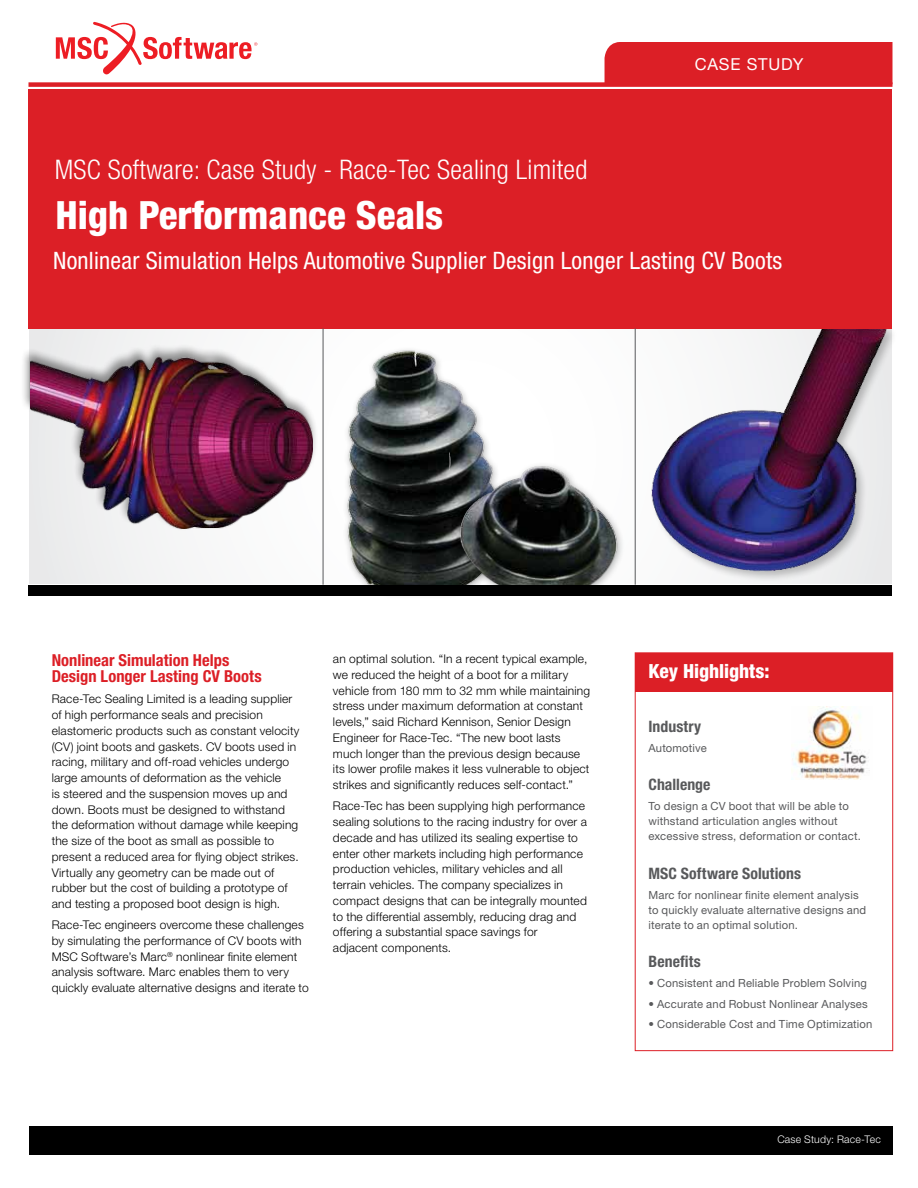
<style>
.page{position:relative;width:918px;height:1188px;background:#fff}
.page>*{position:absolute;margin:0;border:0;box-sizing:border-box;transform-origin:0 0}
.t1{font:800 condensed 39px "Helvetica Neue LT Pro";color:#fff}
.t2{font:300 condensed 27px "Helvetica Neue LT Pro";letter-spacing:.01em;color:#fff}
.t3{font:condensed 24px "Helvetica Neue LT Pro";letter-spacing:.01em;color:#fff}
.t4{font:800 condensed 19.5px "Helvetica Neue LT Pro";letter-spacing:-.005em;color:#fff}
.t5{font:700 condensed 16.5px/15.8px "Helvetica Neue LT Pro";color:#dc1f26}
.t6{font:16.5px "Helvetica Neue LT Pro";letter-spacing:.045em;color:#fff}
.t7{font:700 condensed 15.75px "Helvetica Neue LT Pro";letter-spacing:.005em;color:#58595b}
.t8{font:300 12px/15.8px "Helvetica Neue LT Pro";letter-spacing:.015em;color:#000}
.t9{font:11.25px/15px "Helvetica Neue LT Pro";letter-spacing:.015em;color:#58595b}
.t10{font:300 10.5px "Helvetica Neue LT Pro";letter-spacing:.02em;color:#fff}
</style>
<div class="page">
<svg style="left:56px;top:21px;width:201px;height:54px"></svg>
<svg style="left:29px;top:328px;width:863px;height:256px"></svg>
<div style="left:28px;top:82px;width:864px;height:5px;background:#dc1f26"></div>
<div style="left:605px;top:42px;width:287px;height:40px;background:#dc1f26"></div>
<div style="left:635px;top:653px;width:258px;height:39px;background:#dc1f26"></div>
<div style="left:635px;top:653px;width:258px;height:398px;border:1px solid #dc1f26"></div>
<div style="left:29px;top:1126px;width:864px;height:29px;background:#000"></div>
<img style="left:793px;top:706px;width:77px;height:74px">
<div style="left:650px;top:324px;width:247px;height:258px;background:#000;opacity:.25"></div>
<img style="left:625px;top:328px;width:263px;height:251px">
<div style="left:20px;top:343px;width:298px;height:187px;background:#000;opacity:.43"></div>
<img style="left:30px;top:328px;width:282px;height:201px">
<div style="left:28px;top:89px;width:864px;height:239px;background:#dc1f26"></div>
<hr style="left:323px;top:328px;width:1px;height:257px;background:#58595b">
<hr style="left:635px;top:328px;width:1px;height:257px;background:#58595b">
<img style="left:325px;top:344px;width:181px;height:241px">
<div style="left:444px;top:450px;width:181px;height:145px;background:#000;opacity:.32"></div>
<img style="left:450px;top:435px;width:190px;height:150px">
<div style="left:28px;top:585px;width:864px;height:11px;background:#000"></div>
<h3 class="t6" style="left:695px;top:54px;width:110px">CASE STUDY</h3>
<h2 class="t2" style="left:55px;top:154px;width:534px">MSC Software: Case Study - Race-Tec Sealing Limited</h2>
<h1 class="t1" style="left:55px;top:191px;width:389px">High Performance Seals</h1>
<h3 class="t3" style="left:53px;top:246px;width:731px">Nonlinear Simulation Helps Automotive Supplier Design Longer Lasting CV Boots</h3>
<h3 class="t5" style="left:52px;top:653px;width:211px">Nonlinear Simulation Helps<br>Design Longer Lasting CV Boots</h3>
<p class="t8" style="left:52px;top:691px;width:249px">Race-Tec Sealing Limited is a leading supplier of high performance seals and precision elastomeric products such as constant velocity (CV) joint boots and gaskets. CV boots used in racing, military and off-road vehicles undergo large amounts of deformation as the vehicle<br>is steered and the suspension moves up and down. Boots must be designed to withstand the deformation without damage while keeping the size of the boot as small as possible to present a reduced area for flying object strikes.<br>Virtually any geometry can be made out of rubber but the cost of building a prototype of and testing a proposed boot design is high.</p>
<p class="t8" style="left:52px;top:917px;width:258px">Race-Tec engineers overcome these challenges by simulating the performance of CV boots with MSC Software’s Marc<sup>®</sup> nonlinear finite element analysis software. Marc enables them to very quickly evaluate alternative designs and iterate to</p>
<p class="t8" style="left:333px;top:651px;width:259px">an optimal solution. “In a recent typical example, we reduced the height of a boot for a military vehicle from 180 mm to 32 mm while maintaining stress under maximum deformation at constant levels,” said Richard Kennison, Senior Design Engineer for Race-Tec. “The new boot lasts much longer than the previous design because its lower profile makes it less vulnerable to object strikes and significantly reduces self-contact.”</p>
<p class="t8" style="left:333px;top:798px;width:256px">Race-Tec has been supplying high performance sealing solutions to the racing industry for over a decade and has utilized its sealing expertise to enter other markets including high performance production vehicles, military vehicles and all terrain vehicles. The company specializes in compact designs that can be integrally mounted to the differential assembly, reducing drag and offering a substantial space savings for<br>adjacent components.</p>
<h3 class="t4" style="left:649px;top:660px;width:123px">Key Highlights:</h3>
<h3 class="t7" style="left:649px;top:716px;width:54px">Industry</h3>
<p class="t9" style="left:649px;top:740px;width:60px">Automotive</p>
<h3 class="t7" style="left:649px;top:775px;width:64px">Challenge</h3>
<p class="t9" style="left:649px;top:799px;width:214px">To design a CV boot that will be able to withstand articulation angles without excessive stress, deformation or contact.</p>
<h3 class="t7" style="left:649px;top:863px;width:154px">MSC Software Solutions</h3>
<p class="t9" style="left:649px;top:887px;width:219px">Marc for nonlinear finite element analysis to quickly evaluate alternative designs and iterate to an optimal solution.</p>
<h3 class="t7" style="left:649px;top:952px;width:54px">Benefits</h3>
<p class="t9" style="left:649px;top:976px;width:220px">• Consistent and Reliable Problem Solving</p>
<p class="t9" style="left:649px;top:996px;width:221px">• Accurate and Robust Nonlinear Analyses</p>
<p class="t9" style="left:649px;top:1016px;width:225px">• Considerable Cost and Time Optimization</p>
<p class="t10" style="left:777px;top:1133px;width:105px">Case Study: Race-Tec</p>
</div>
